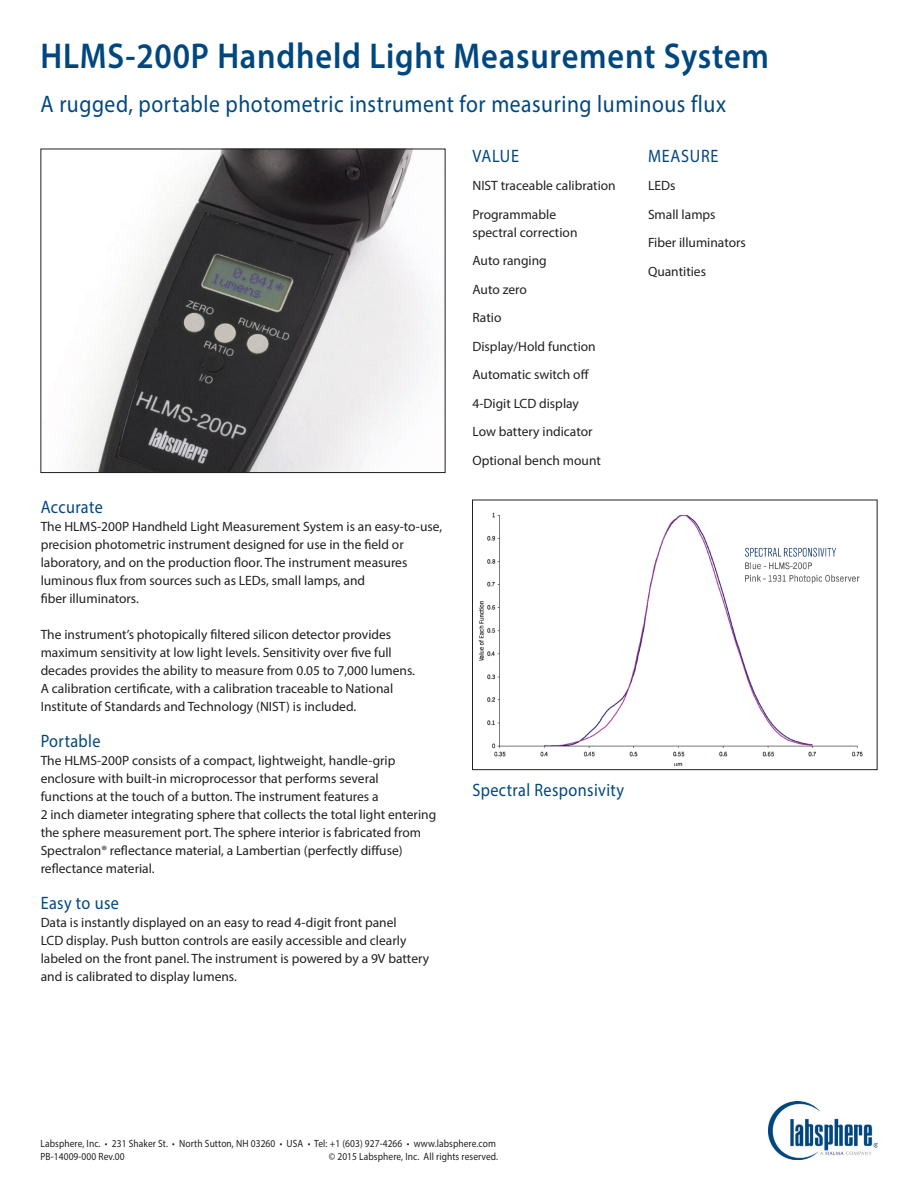
<style>
.page{position:relative;width:918px;height:1188px;background:#fff}
.page>*{position:absolute;margin:0;border:0;box-sizing:border-box;transform-origin:0 0}
.t1{font:600 36px "Myriad Pro";letter-spacing:.025em;color:#00477f;scale:.9 1}
.t2{font:24px "Myriad Pro";letter-spacing:.025em;color:#00477f;scale:.9 1}
.t3{font:18px "Myriad Pro";letter-spacing:.025em;color:#00477f;scale:.9 1}
.t4{font:18px "Myriad Pro";letter-spacing:.045em;color:#00477f;scale:.9 1}
.t5{font:13.5px/18px "Myriad Pro";color:#231f20}
.t6{font:10.5px/13.5px "Myriad Pro";letter-spacing:.01em;color:#231f20;scale:.9 1}
</style>
<div class="page">
<img style="left:769px;top:1101px;width:109px;height:59px">
<img style="left:70px;top:151px;width:362px;height:320px">
<div style="left:40px;top:149px;width:406px;height:324px;border:1px solid #231f20"></div>
<img style="left:478px;top:512px;width:385px;height:253px">
<div style="left:472px;top:500px;width:406px;height:270px;border:1px solid #231f20"></div>
<p class="t1" style="left:40px;top:33px;width:811px">HLMS-200P Handheld Light Measurement System</p>
<p class="t2" style="left:40px;top:90px;width:763px">A rugged, portable photometric instrument for measuring luminous flux</p>
<p class="t3" style="left:41px;top:496px;width:71px">Accurate</p>
<p class="t5" style="left:41px;top:518px;width:403px">The HLMS-200P Handheld Light Measurement System is an easy-to-use, precision photometric instrument designed for use in the field or laboratory, and on the production floor. The instrument measures luminous flux from sources such as LEDs, small lamps, and<br>fiber illuminators.</p>
<p class="t5" style="left:41px;top:626px;width:376px">The instrument’s photopically filtered silicon detector provides maximum sensitivity at low light levels. Sensitivity over five full decades provides the ability to measure from 0.05 to 7,000 lumens.<br>A calibration certificate, with a calibration traceable to National Institute of Standards and Technology (NIST) is included.</p>
<p class="t3" style="left:41px;top:730px;width:68px">Portable</p>
<p class="t5" style="left:41px;top:752px;width:397px">The HLMS-200P consists of a compact, lightweight, handle-grip enclosure with built-in microprocessor that performs several<br>functions at the touch of a button. The instrument features a<br>2 inch diameter integrating sphere that collects the total light entering the sphere measurement port. The sphere interior is fabricated from Spectralon® reflectance material, a Lambertian (perfectly diffuse) reflectance material.</p>
<p class="t3" style="left:41px;top:892px;width:89px">Easy to use</p>
<p class="t5" style="left:41px;top:914px;width:390px">Data is instantly displayed on an easy to read 4-digit front panel<br>LCD display. Push button controls are easily accessible and clearly labeled on the front panel. The instrument is powered by a 9V battery and is calibrated to display lumens.</p>
<p class="t3" style="left:473px;top:145px;width:53px">VALUE</p>
<p class="t5" style="left:472px;top:176px;width:145px">NIST traceable calibration</p>
<p class="t5" style="left:472px;top:205px;width:107px">Programmable spectral correction</p>
<p class="t5" style="left:472px;top:251px;width:76px">Auto ranging</p>
<p class="t5" style="left:472px;top:280px;width:56px">Auto zero</p>
<p class="t5" style="left:472px;top:308px;width:30px">Ratio</p>
<p class="t5" style="left:472px;top:337px;width:125px">Display/Hold function</p>
<p class="t5" style="left:472px;top:365px;width:118px">Automatic switch off</p>
<p class="t5" style="left:472px;top:394px;width:108px">4-Digit LCD display</p>
<p class="t5" style="left:472px;top:422px;width:122px">Low battery indicator</p>
<p class="t5" style="left:472px;top:451px;width:130px">Optional bench mount</p>
<p class="t4" style="left:648px;top:145px;width:80px">MEASURE</p>
<p class="t5" style="left:648px;top:176px;width:29px">LEDs</p>
<p class="t5" style="left:648px;top:205px;width:69px">Small lamps</p>
<p class="t5" style="left:648px;top:233px;width:99px">Fiber illuminators</p>
<p class="t5" style="left:648px;top:262px;width:60px">Quantities</p>
<p class="t3" style="left:472px;top:779px;width:170px">Spectral Responsivity</p>
<p class="t6" style="left:40px;top:1136px;width:508px">Labsphere, Inc. • 231 Shaker St. • North Sutton, NH 03260 • USA • Tel: +1 (603) 927-4266 • www.labsphere.com<br>PB-14009-000 Rev.00</p>
<p class="t6" style="left:329px;top:1150px;width:190px">© 2015 Labsphere, Inc. All rights reserved.</p>
</div>
